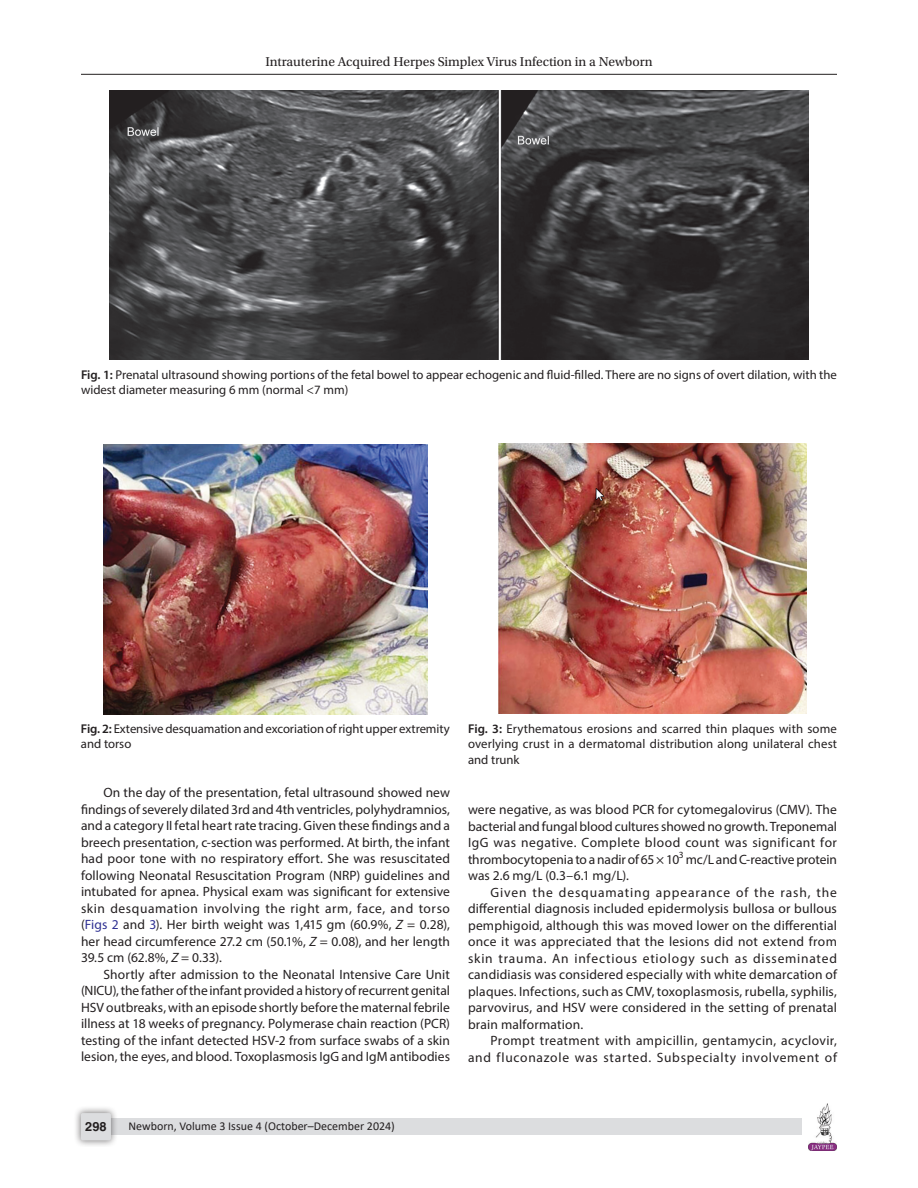
<style>
.page{position:relative;width:918px;height:1188px;background:#fff}
.page>*{position:absolute;margin:0;border:0;box-sizing:border-box;transform-origin:0 0}
.Para-Indent{font:13.5px/16.5px "Myriad Pro";letter-spacing:.01em;color:#231f20;text-align:justify}
.Para-Indent-2{font:13.5px/16.5px "Myriad Pro";letter-spacing:.04em;color:#231f20;text-align:right}
.t1{font:13.5px "Utopia Std";color:#231f20}
.FigCaption{font:12.75px/15.3px "Myriad Pro";color:#231f20}
.t2{font:700 12.75px "Helvetica LT Std";color:#231f20}
.t3{font:12px "Calibri";color:#231f20}
.s1{font-weight:600}
.s2{color:#2e3092}
.s3{font-style:italic}
</style>
<div class="page">
<hr style="left:81px;top:74px;width:756px;height:1px;background:#231f20">
<div style="left:96px;top:1119px;width:706px;height:16px;background:#dcdddf"></div>
<div style="left:73px;top:1106px;width:45px;height:41px;background:#231f20;opacity:.61"></div>
<div style="left:81px;top:1113px;width:30px;height:27px;background:#dcdddf;border-radius:2px"></div>
<img style="left:808px;top:1103px;width:29px;height:48px">
<img style="left:109px;top:90px;width:700px;height:270px">
<img style="left:104px;top:444px;width:323px;height:270px">
<img style="left:499px;top:444px;width:307px;height:270px">
<p class="t1" style="left:265px;top:55px;width:389px">Intrauterine Acquired Herpes Simplex Virus Infection in a Newborn</p>
<p class="FigCaption" style="left:81px;top:367px;width:758px"><span class="s1">Fig. 1:</span> Prenatal ultrasound showing portions of the fetal bowel to appear echogenic and fluid-filled. There are no signs of overt dilation, with the widest diameter measuring 6 mm (normal &lt;7 mm)</p>
<p class="FigCaption" style="left:81px;top:721px;width:370px"><span class="s1">Fig. 2:</span> Extensive desquamation and excoriation of right upper extremity and torso</p>
<p class="FigCaption" style="left:468px;top:721px;width:371px;text-align:justify"><span class="s1">Fig. 3:</span> Erythematous erosions and scarred thin plaques with some overlying crust in a dermatomal distribution along unilateral chest and trunk</p>
<p class="Para-Indent" style="left:81px;top:784px;width:371px;text-indent:22px">On the day of the presentation, fetal ultrasound showed new findings of severely dilated 3rd and 4th ventricles, polyhydramnios, and a category II fetal heart rate tracing. Given these findings and a breech presentation, c-section was performed. At birth, the infant had poor tone with no respiratory effort. She was resuscitated following Neonatal Resuscitation Program (NRP) guidelines and intubated for apnea. Physical exam was significant for extensive skin desquamation involving the right arm, face, and torso (<span class="s2">Figs 2</span> and <span class="s2">3</span>). Her birth weight was 1,415 gm (60.9%, <span class="s3">Z</span> = 0.28), her head circumference 27.2 cm (50.1%, <span class="s3">Z</span> = 0.08), and her length 39.5 cm (62.8%, <span class="s3">Z</span> = 0.33).</p>
<p class="Para-Indent" style="left:81px;top:966px;width:371px;text-indent:22px">Shortly after admission to the Neonatal Intensive Care Unit (NICU), the father of the infant provided a history of recurrent genital HSV outbreaks, with an episode shortly before the maternal febrile illness at 18 weeks of pregnancy. Polymerase chain reaction (PCR) testing of the infant detected HSV-2 from surface swabs of a skin lesion, the eyes, and blood. Toxoplasmosis IgG and IgM antibodies</p>
<p class="Para-Indent" style="left:468px;top:801px;width:371px">were negative, as was blood PCR for cytomegalovirus (CMV). The bacterial and fungal blood cultures showed no growth. Treponemal IgG was negative. Complete blood count was significant for thrombocytopenia to a nadir of 65 × 10<sup>3</sup> mc/L and C-reactive protein was 2.6 mg/L (0.3–6.1 mg/L).</p>
<p class="Para-Indent" style="left:468px;top:884px;width:371px;text-indent:22px">Given the desquamating appearance of the rash, the differential diagnosis included epidermolysis bullosa or bullous pemphigoid, although this was moved lower on the differential once it was appreciated that the lesions did not extend from skin trauma. An infectious etiology such as disseminated candidiasis was considered especially with white demarcation of plaques. Infections, such as CMV, toxoplasmosis, rubella, syphilis, parvovirus, and HSV were considered in the setting of prenatal brain malformation.</p>
<p class="Para-Indent-2" style="left:468px;top:1032px;width:371px">Prompt treatment with ampicillin, gentamycin, acyclovir, and fluconazole was started. Subspecialty involvement of</p>
<p class="t2" style="left:85px;top:1119px;width:23px">298</p>
<p class="t3" style="left:128px;top:1117px;width:268px">Newborn, Volume 3 Issue 4 (October–December 2024)</p>
</div>
